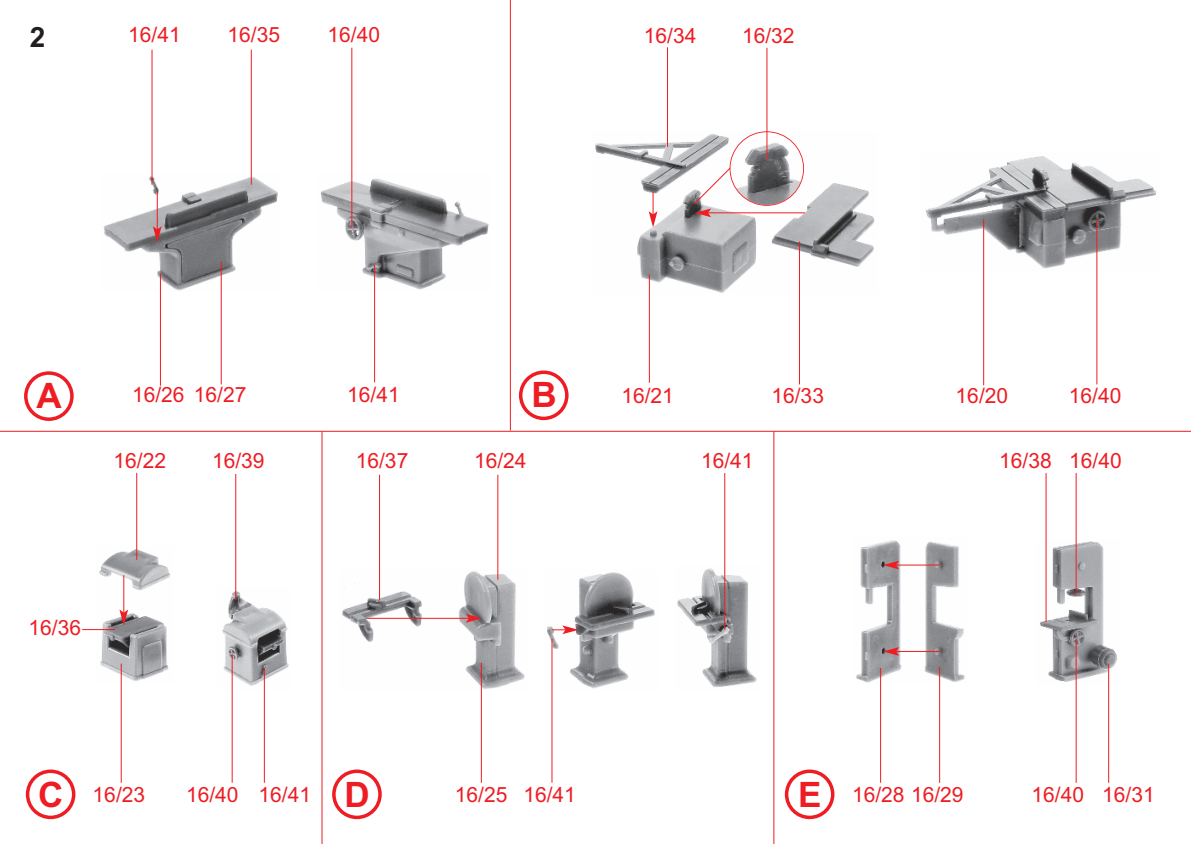
<style>
.page{position:relative;width:1191px;height:844px;background:#fff}
.page>*{position:absolute;margin:0;border:0;box-sizing:border-box;transform-origin:0 0}
.t1{font:700 35px "Arial";color:#ee1d23}
.t2{font:700 28px "Arial";color:#231f20}
.t3{font:21px "Arial";color:#ee1d23}
</style>
<div class="page">
<svg style="left:24px;top:371px;width:50px;height:50px"></svg>
<hr style="left:510px;top:0;width:1px;height:430px;background:#ee1d23">
<hr style="left:321px;top:431px;width:1px;height:412px;background:#ee1d23">
<hr style="left:773px;top:431px;width:1px;height:412px;background:#ee1d23">
<hr style="left:0;top:431px;width:1191px;height:1px;background:#ee1d23">
<img style="left:96px;top:545px;width:74px;height:138px">
<img style="left:222px;top:586px;width:67px;height:102px">
<img style="left:103px;top:175px;width:175px;height:116px">
<img style="left:320px;top:173px;width:169px;height:117px">
<img style="left:595px;top:132px;width:280px;height:162px">
<img style="left:926px;top:156px;width:231px;height:116px">
<img style="left:342px;top:569px;width:183px;height:121px">
<img style="left:547px;top:572px;width:108px;height:117px">
<img style="left:677px;top:564px;width:80px;height:123px">
<img style="left:856px;top:540px;width:109px;height:142px">
<img style="left:1040px;top:539px;width:77px;height:146px">
<img style="left:730px;top:140px;width:73px;height:65px">
<div style="left:729px;top:131px;width:75px;height:75px;border:2px solid #ee1d23;border-radius:50%"></div>
<hr style="left:157px;top:192px;width:1px;height:37px;background:#ee1d23">
<svg style="left:153px;top:226px;width:9px;height:16px"></svg>
<hr style="left:123px;top:575px;width:1px;height:37px;background:#ee1d23">
<svg style="left:119px;top:609px;width:9px;height:16px"></svg>
<hr style="left:367px;top:617px;width:102px;height:1px;background:#ee1d23">
<svg style="left:466px;top:613px;width:16px;height:9px"></svg>
<svg style="left:552px;top:625px;width:26px;height:9px"></svg>
<svg style="left:648px;top:192px;width:9px;height:35px"></svg>
<hr style="left:708px;top:212px;width:96px;height:1px;background:#ee1d23">
<hr style="left:896px;top:564px;width:44px;height:1px;background:#ee1d23">
<svg style="left:883px;top:560px;width:16px;height:9px"></svg>
<hr style="left:896px;top:650px;width:44px;height:1px;background:#ee1d23">
<svg style="left:883px;top:647px;width:16px;height:8px"></svg>
<hr style="left:136px;top:472px;width:1px;height:87px;background:#ee1d23">
<hr style="left:82px;top:629px;width:33px;height:1px;background:#ee1d23">
<svg style="left:519px;top:370px;width:49px;height:50px"></svg>
<svg style="left:26px;top:769px;width:49px;height:50px"></svg>
<svg style="left:332px;top:769px;width:50px;height:50px"></svg>
<svg style="left:785px;top:769px;width:49px;height:50px"></svg>
<hr style="left:379px;top:474px;width:1px;height:125px;background:#ee1d23">
<hr style="left:724px;top:473px;width:1px;height:156px;background:#ee1d23">
<hr style="left:1075px;top:473px;width:1px;height:122px;background:#ee1d23">
<hr style="left:1045px;top:473px;width:1px;height:148px;background:#ee1d23">
<hr style="left:497px;top:474px;width:1px;height:105px;background:#ee1d23">
<hr style="left:235px;top:474px;width:1px;height:125px;background:#ee1d23">
<hr style="left:551px;top:638px;width:1px;height:144px;background:#ee1d23">
<hr style="left:481px;top:662px;width:1px;height:120px;background:#ee1d23">
<hr style="left:880px;top:667px;width:1px;height:115px;background:#ee1d23">
<hr style="left:939px;top:667px;width:1px;height:115px;background:#ee1d23">
<hr style="left:1108px;top:663px;width:1px;height:119px;background:#ee1d23">
<hr style="left:1075px;top:638px;width:1px;height:144px;background:#ee1d23">
<hr style="left:121px;top:663px;width:1px;height:119px;background:#ee1d23">
<hr style="left:232px;top:653px;width:1px;height:129px;background:#ee1d23">
<hr style="left:264px;top:667px;width:1px;height:115px;background:#ee1d23">
<hr style="left:152px;top:50px;width:1px;height:135px;background:#ee1d23">
<hr style="left:351px;top:48px;width:1px;height:180px;background:#ee1d23">
<hr style="left:374px;top:265px;width:1px;height:117px;background:#ee1d23">
<hr style="left:251px;top:50px;width:1px;height:135px;background:#ee1d23">
<hr style="left:160px;top:273px;width:1px;height:112px;background:#ee1d23">
<hr style="left:649px;top:274px;width:1px;height:108px;background:#ee1d23">
<hr style="left:221px;top:261px;width:1px;height:123px;background:#ee1d23">
<hr style="left:766px;top:48px;width:1px;height:111px;background:#ee1d23">
<hr style="left:667px;top:47px;width:1px;height:100px;background:#ee1d23">
<svg style="left:693px;top:167px;width:38px;height:50px"></svg>
<hr style="left:799px;top:241px;width:1px;height:143px;background:#ee1d23">
<hr style="left:1096px;top:219px;width:1px;height:165px;background:#ee1d23">
<hr style="left:983px;top:219px;width:1px;height:166px;background:#ee1d23">
<h2 class="t2" style="left:30px;top:21px;width:17px">2</h2>
<p class="t3" style="left:128px;top:23px;width:54px">16/41</p>
<p class="t3" style="left:227px;top:23px;width:54px">16/35</p>
<p class="t3" style="left:327px;top:23px;width:54px">16/40</p>
<p class="t3" style="left:644px;top:23px;width:54px">16/34</p>
<p class="t3" style="left:742px;top:23px;width:54px">16/32</p>
<h1 class="t1" style="left:37px;top:375px;width:27px">A</h1>
<h1 class="t1" style="left:531px;top:374px;width:27px">B</h1>
<p class="t3" style="left:347px;top:382px;width:54px">16/41</p>
<p class="t3" style="left:132px;top:383px;width:116px">16/26 16/27</p>
<p class="t3" style="left:771px;top:383px;width:54px">16/33</p>
<p class="t3" style="left:621px;top:383px;width:54px">16/21</p>
<p class="t3" style="left:955px;top:383px;width:54px">16/20</p>
<p class="t3" style="left:1068px;top:383px;width:54px">16/40</p>
<p class="t3" style="left:114px;top:448px;width:54px">16/22</p>
<p class="t3" style="left:212px;top:448px;width:54px">16/39</p>
<p class="t3" style="left:474px;top:448px;width:54px">16/24</p>
<p class="t3" style="left:701px;top:448px;width:54px">16/41</p>
<p class="t3" style="left:999px;top:448px;width:124px">16/38 16/40</p>
<p class="t3" style="left:356px;top:448px;width:54px">16/37</p>
<p class="t3" style="left:29px;top:615px;width:54px">16/36</p>
<h1 class="t1" style="left:38px;top:773px;width:27px">C</h1>
<h1 class="t1" style="left:345px;top:773px;width:27px">D</h1>
<h1 class="t1" style="left:798px;top:774px;width:25px">E</h1>
<p class="t3" style="left:523px;top:781px;width:54px">16/41</p>
<p class="t3" style="left:93px;top:781px;width:54px">16/23</p>
<p class="t3" style="left:186px;top:781px;width:126px">16/40 16/41</p>
<p class="t3" style="left:455px;top:781px;width:54px">16/25</p>
<p class="t3" style="left:852px;top:781px;width:113px">16/28 16/29</p>
<p class="t3" style="left:1031px;top:781px;width:125px">16/40 16/31</p>
</div>
